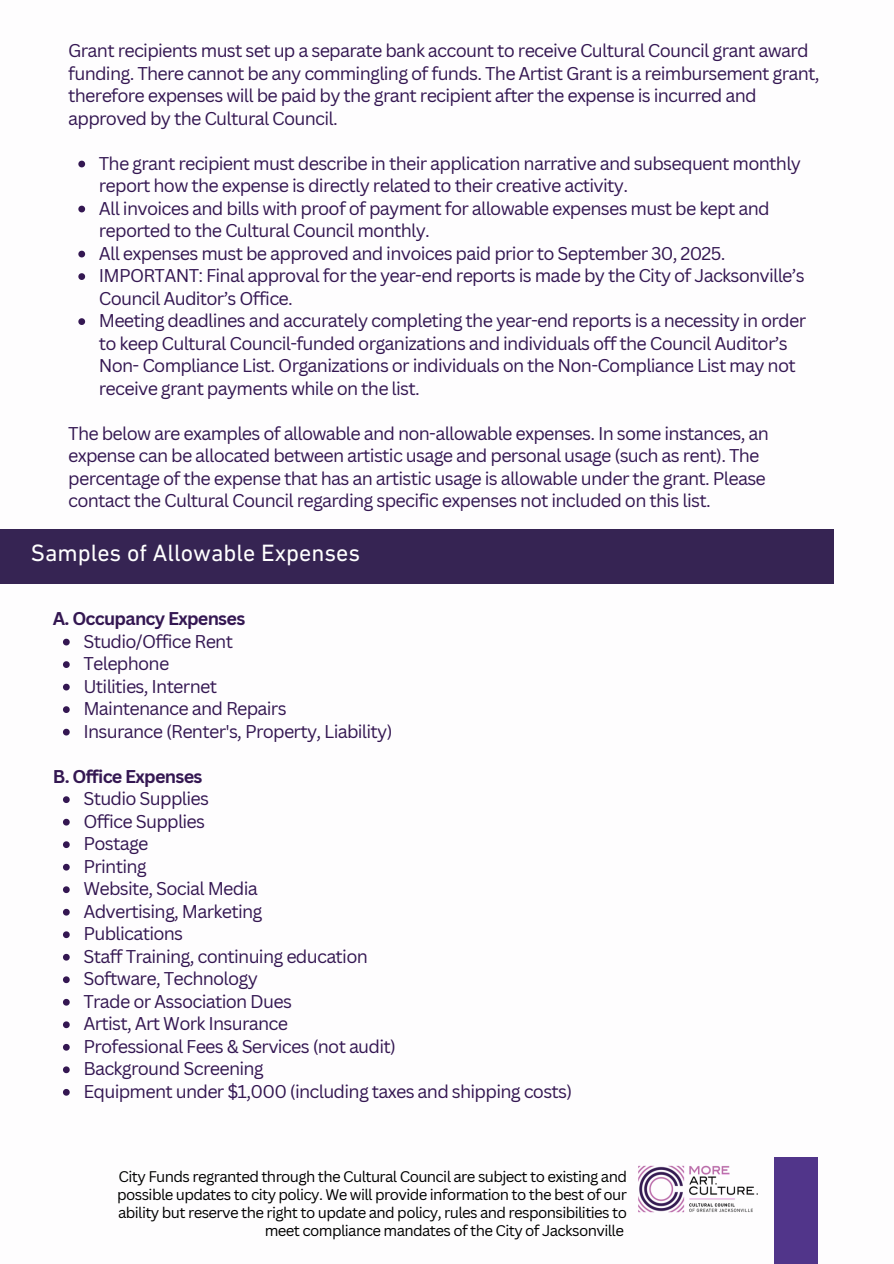
<style>
.page{position:relative;width:894px;height:1264px;background:#fff}
.page>*{position:absolute;margin:0;border:0;box-sizing:border-box;transform-origin:0 0}
.t1{font:24px "DIN Next LT Pro";color:#fff}
.t2{font:18px/22.5px "Canva Sans";letter-spacing:-.04em;color:#341752}
.t3{font:700 18px "Canva Sans";letter-spacing:-.04em;color:#341752}
.t4{font:15px/18px "Canva Sans";letter-spacing:-.04em;color:#000;text-align:right}
</style>
<div class="page">
<div style="left:0;top:529px;width:832px;height:54px;background:#362453"></div>
<svg style="left:63px;top:638px;width:7px;height:7px"></svg>
<svg style="left:63px;top:661px;width:7px;height:7px"></svg>
<svg style="left:63px;top:683px;width:7px;height:7px"></svg>
<svg style="left:63px;top:706px;width:7px;height:7px"></svg>
<svg style="left:63px;top:728px;width:7px;height:7px"></svg>
<svg style="left:63px;top:796px;width:7px;height:7px"></svg>
<svg style="left:63px;top:818px;width:7px;height:7px"></svg>
<svg style="left:63px;top:841px;width:7px;height:7px"></svg>
<svg style="left:63px;top:863px;width:7px;height:7px"></svg>
<svg style="left:63px;top:886px;width:7px;height:7px"></svg>
<svg style="left:63px;top:908px;width:7px;height:7px"></svg>
<svg style="left:63px;top:931px;width:7px;height:7px"></svg>
<svg style="left:63px;top:953px;width:7px;height:7px"></svg>
<svg style="left:63px;top:976px;width:7px;height:7px"></svg>
<svg style="left:63px;top:998px;width:7px;height:7px"></svg>
<svg style="left:63px;top:1021px;width:7px;height:7px"></svg>
<svg style="left:63px;top:1043px;width:7px;height:7px"></svg>
<svg style="left:63px;top:1066px;width:7px;height:7px"></svg>
<svg style="left:63px;top:1088px;width:7px;height:7px"></svg>
<div style="left:774px;top:1157px;width:43px;height:106px;background:#51358a"></div>
<img style="left:638px;top:1165px;width:120px;height:48px">
<svg style="left:78px;top:161px;width:7px;height:6px"></svg>
<svg style="left:78px;top:206px;width:7px;height:6px"></svg>
<svg style="left:78px;top:251px;width:7px;height:6px"></svg>
<svg style="left:78px;top:273px;width:7px;height:7px"></svg>
<svg style="left:78px;top:318px;width:7px;height:7px"></svg>
<p class="t2" style="left:68px;top:39px;width:752px">Grant recipients must set up a separate bank account to receive Cultural Council grant award funding. There cannot be any commingling of funds. The Artist Grant is a reimbursement grant, therefore expenses will be paid by the grant recipient after the expense is incurred and approved by the Cultural Council.</p>
<p class="t2" style="left:99px;top:151px;width:703px">The grant recipient must describe in their application narrative and subsequent monthly report how the expense is directly related to their creative activity.</p>
<p class="t2" style="left:99px;top:196px;width:672px">All invoices and bills with proof of payment for allowable expenses must be kept and reported to the Cultural Council monthly.</p>
<p class="t2" style="left:99px;top:241px;width:628px">All expenses must be approved and invoices paid prior to September 30, 2025.</p>
<p class="t2" style="left:99px;top:264px;width:707px">IMPORTANT: Final approval for the year-end reports is made by the City of Jacksonville’s<br>Council Auditor’s Office.</p>
<p class="t2" style="left:99px;top:309px;width:708px">Meeting deadlines and accurately completing the year-end reports is a necessity in order to keep Cultural Council-funded organizations and individuals off the Council Auditor’s Non- Compliance List. Organizations or individuals on the Non-Compliance List may not receive grant payments while on the list.</p>
<p class="t2" style="left:68px;top:421px;width:702px">The below are examples of allowable and non-allowable expenses. In some instances, an expense can be allocated between artistic usage and personal usage (such as rent). The percentage of the expense that has an artistic usage is allowable under the grant. Please contact the Cultural Council regarding specific expenses not included on this list.</p>
<h3 class="t1" style="left:31px;top:543px;width:331px">Samples of Allowable Expenses</h3>
<p class="t3" style="left:53px;top:606px;width:194px">A. Occupancy Expenses</p>
<p class="t2" style="left:83px;top:629px;width:151px">Studio/Office Rent</p>
<p class="t2" style="left:83px;top:652px;width:87px">Telephone</p>
<p class="t2" style="left:83px;top:674px;width:135px">Utilities, Internet</p>
<p class="t2" style="left:83px;top:697px;width:205px">Maintenance and Repairs</p>
<h3 class="t2" style="left:83px;top:719px;width:310px">Insurance (Renter's, Property, Liability)</h3>
<h3 class="t3" style="left:53px;top:763px;width:151px">B. Office Expenses</h3>
<h1 class="t2" style="left:83px;top:787px;width:127px">Studio Supplies</h1>
<h2 class="t2" style="left:83px;top:809px;width:123px">Office Supplies</h2>
<p class="t2" style="left:83px;top:832px;width:67px">Postage</p>
<p class="t2" style="left:83px;top:854px;width:65px">Printing</p>
<p class="t2" style="left:83px;top:877px;width:176px">Website, Social Media</p>
<p class="t2" style="left:83px;top:899px;width:180px">Advertising, Marketing</p>
<p class="t2" style="left:83px;top:922px;width:101px">Publications</p>
<h2 class="t2" style="left:83px;top:944px;width:286px">Staff Training, continuing education</h2>
<p class="t2" style="left:83px;top:967px;width:176px">Software, Technology</p>
<p class="t2" style="left:83px;top:989px;width:210px">Trade or Association Dues</p>
<p class="t2" style="left:83px;top:1012px;width:206px">Artist, Art Work Insurance</p>
<p class="t2" style="left:83px;top:1034px;width:314px">Professional Fees &amp; Services (not audit)</p>
<p class="t2" style="left:83px;top:1057px;width:182px">Background Screening</p>
<p class="t2" style="left:83px;top:1079px;width:490px">Equipment under $1,000 (including taxes and shipping costs)</p>
<p class="t4" style="left:117px;top:1166px;width:511px">City Funds regranted through the Cultural Council are subject to existing and possible updates to city policy. We will provide information to the best of our ability but reserve the right to update and policy, rules and responsibilities to meet compliance mandates of the City of Jacksonville</p>
</div>
